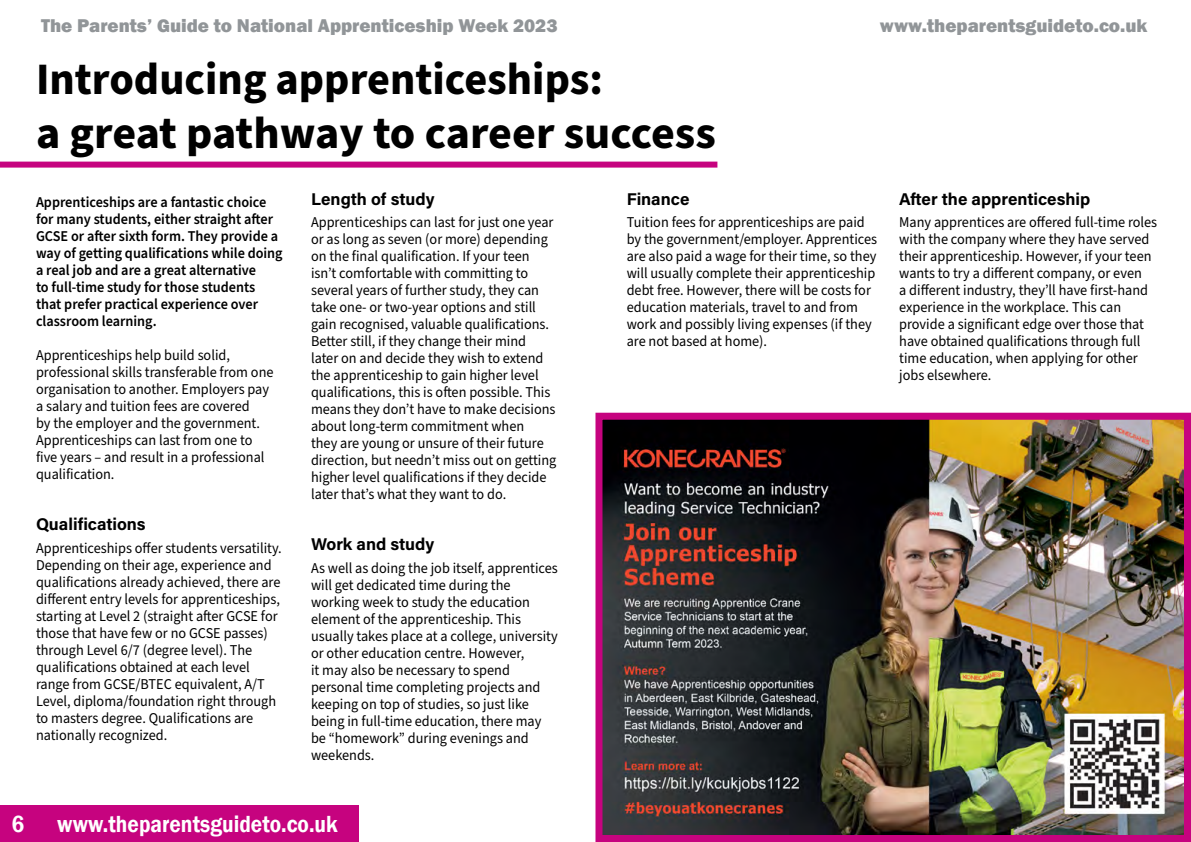
<style>
.page{position:relative;width:1191px;height:842px;background:#fff}
.page>*{position:absolute;margin:0;border:0;box-sizing:border-box;transform-origin:0 0}
.chapter_headings{font:700 45px "Source Sans Pro";color:#000}
.t1{font:600 24px "Franklin Gothic";color:#fff;scale:.89 1}
.t2{font:800 19px "Franklin Gothic";color:#919598}
._04_subheadings{font:700 17px "Acumin Pro";color:#000}
.main_tex{font:15px/17px "Source Sans Pro";color:#000;scale:.95 1}
.main_tex-2{font:600 15px/17px "Source Sans Pro";color:#000;scale:.95 1}
</style>
<div class="page">
<div style="left:0;top:806px;width:36px;height:36px;background:#c6037f"></div>
<div style="left:36px;top:806px;width:323px;height:36px;background:#c6037f"></div>
<img style="left:603px;top:421px;width:580px;height:413px">
<div style="left:595px;top:413px;width:596px;height:429px;border:7px solid #c6037f"></div>
<div style="left:0;top:162px;width:717px;height:6px;background:#c6037f"></div>
<p class="t2" style="left:41px;top:13px;width:518px">The Parents’ Guide to National Apprenticeship Week 2023</p>
<p class="t2" style="left:880px;top:13px;width:269px">www.theparentsguideto.co.uk</p>
<p class="chapter_headings" style="left:36px;top:49px;width:568px">Introducing apprenticeships:</p>
<p class="chapter_headings" style="left:36px;top:103px;width:681px">a great pathway to career success</p>
<p class="main_tex-2" style="left:36px;top:194px;width:261px">Apprenticeships are a fantastic choice for many students, either straight after GCSE or after sixth form. They provide a way of getting qualifications while doing a real job and are a great alternative<br>to full-time study for those students that prefer practical experience over classroom learning.</p>
<p class="main_tex" style="left:36px;top:347px;width:251px">Apprenticeships help build solid, professional skills transferable from one organisation to another. Employers pay a salary and tuition fees are covered<br>by the employer and the government.<br>Apprenticeships can last from one to five years – and result in a professional qualification.</p>
<p class="_04_subheadings" style="left:36px;top:512px;width:111px">Qualifications</p>
<p class="main_tex" style="left:36px;top:540px;width:260px">Apprenticeships offer students versatility.<br>Depending on their age, experience and qualifications already achieved, there are different entry levels for apprenticeships, starting at Level 2 (straight after GCSE for those that have few or no GCSE passes) through Level 6/7 (degree level). The qualifications obtained at each level range from GCSE/BTEC equivalent, A/T Level, diploma/foundation right through to masters degree. Qualifications are nationally recognized.</p>
<p class="_04_subheadings" style="left:311px;top:187px;width:125px">Length of study</p>
<p class="main_tex" style="left:311px;top:214px;width:260px">Apprenticeships can last for just one year or as long as seven (or more) depending on the final qualification. If your teen isn’t comfortable with committing to several years of further study, they can take one- or two-year options and still gain recognised, valuable qualifications.<br>Better still, if they change their mind later on and decide they wish to extend the apprenticeship to gain higher level qualifications, this is often possible. This means they don’t have to make decisions about long-term commitment when<br>they are young or unsure of their future direction, but needn’t miss out on getting higher level qualifications if they decide later that’s what they want to do.</p>
<p class="_04_subheadings" style="left:311px;top:532px;width:125px">Work and study</p>
<p class="main_tex" style="left:311px;top:560px;width:261px">As well as doing the job itself, apprentices will get dedicated time during the working week to study the education element of the apprenticeship. This usually takes place at a college, university or other education centre. However,<br>it may also be necessary to spend personal time completing projects and keeping on top of studies, so just like being in full-time education, there may be “homework” during evenings and weekends.</p>
<p class="_04_subheadings" style="left:626px;top:187px;width:64px">Finance</p>
<p class="main_tex" style="left:626px;top:214px;width:265px">Tuition fees for apprenticeships are paid by the government/employer. Apprentices are also paid a wage for their time, so they will usually complete their apprenticeship debt free. However, there will be costs for education materials, travel to and from work and possibly living expenses (if they are not based at home).</p>
<p class="_04_subheadings" style="left:899px;top:187px;width:193px">After the apprenticeship</p>
<p class="main_tex" style="left:899px;top:214px;width:273px">Many apprentices are offered full-time roles with the company where they have served their apprenticeship. However, if your teen wants to try a different company, or even<br>a different industry, they’ll have first-hand experience in the workplace. This can provide a significant edge over those that have obtained qualifications through full time education, when applying for other jobs elsewhere.</p>
<h2 class="t1" style="left:12px;top:809px;width:16px">6</h2>
<h2 class="t1" style="left:57px;top:809px;width:317px">www.theparentsguideto.co.uk</h2>
</div>
